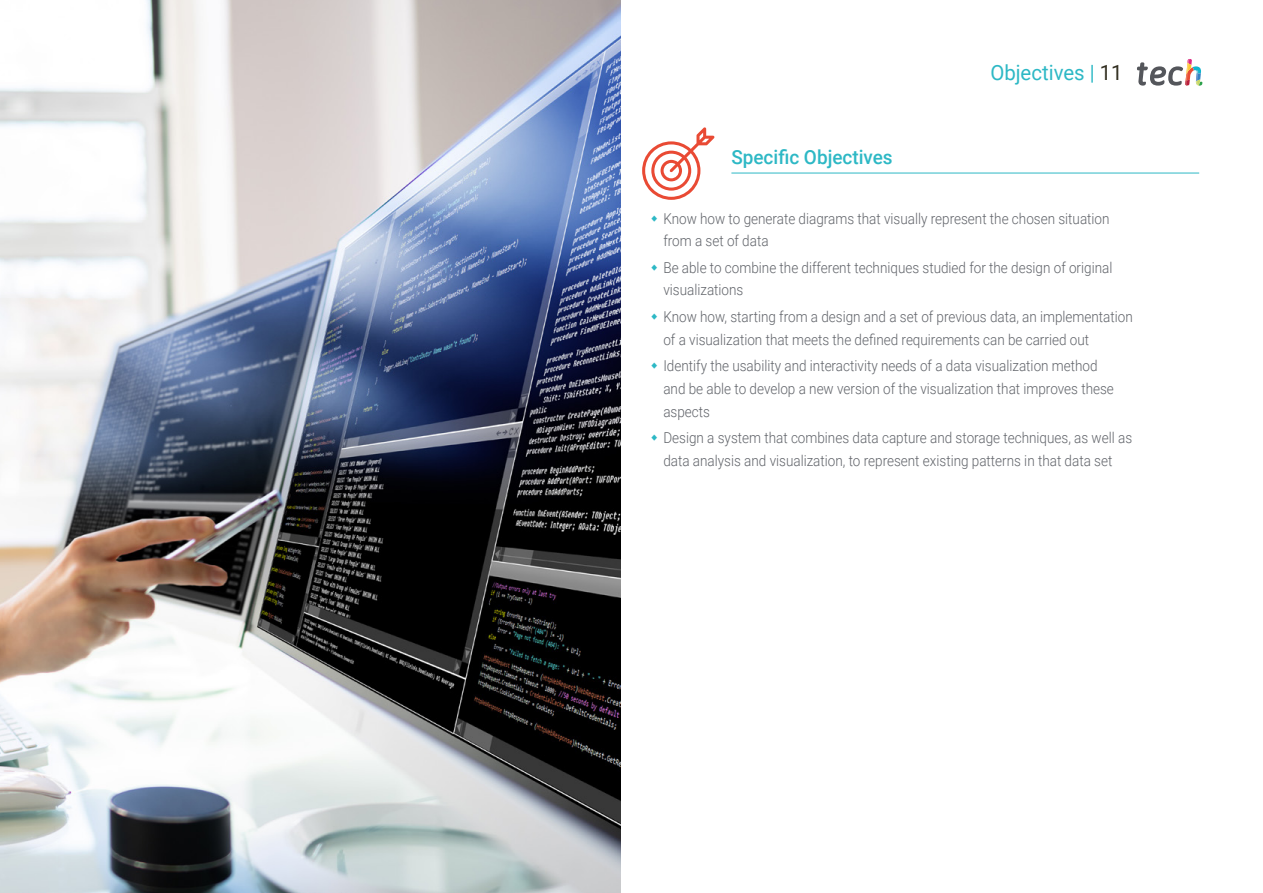
<style>
.page{position:relative;width:1263px;height:893px;background:#fff}
.page>*{position:absolute;margin:0;border:0;box-sizing:border-box;transform-origin:0 0}
.t1{font:21px "Roboto";color:#2db8c5}
.t2{font:500 19.5px "Roboto";color:#2db8c5}
.t3{font:300 15px/22.5px "Roboto";color:#61646a;scale:.9 1}
.s1{color:#312e20}
</style>
<div class="page">
<hr style="left:731px;top:173px;width:468px;height:1px;background:#2db8c5">
<svg style="left:642px;top:127px;width:72px;height:73px"></svg>
<svg style="left:1137px;top:59px;width:65px;height:27px"></svg>
<img style="left:0;top:0;width:621px;height:893px">
<h2 class="t2" style="left:731px;top:144px;width:163px">Specific Objectives</h2>
<h1 class="t1" style="left:990px;top:57px;width:134px">Objectives | <span class="s1">11</span></h1>
<p class="t3" style="left:663px;top:207px;width:497px">Know how to generate diagrams that visually represent the chosen situation from a set of data</p>
<p class="t3" style="left:663px;top:256px;width:500px">Be able to combine the different techniques studied for the design of original visualizations</p>
<p class="t3" style="left:663px;top:305px;width:523px">Know how, starting from a design and a set of previous data, an implementation of a visualization that meets the defined requirements can be carried out</p>
<p class="t3" style="left:663px;top:354px;width:502px">Identify the usability and interactivity needs of a data visualization method and be able to develop a new version of the visualization that improves these aspects</p>
<p class="t3" style="left:663px;top:426px;width:522px">Design a system that combines data capture and storage techniques, as well as data analysis and visualization, to represent existing patterns in that data set</p>
</div>
